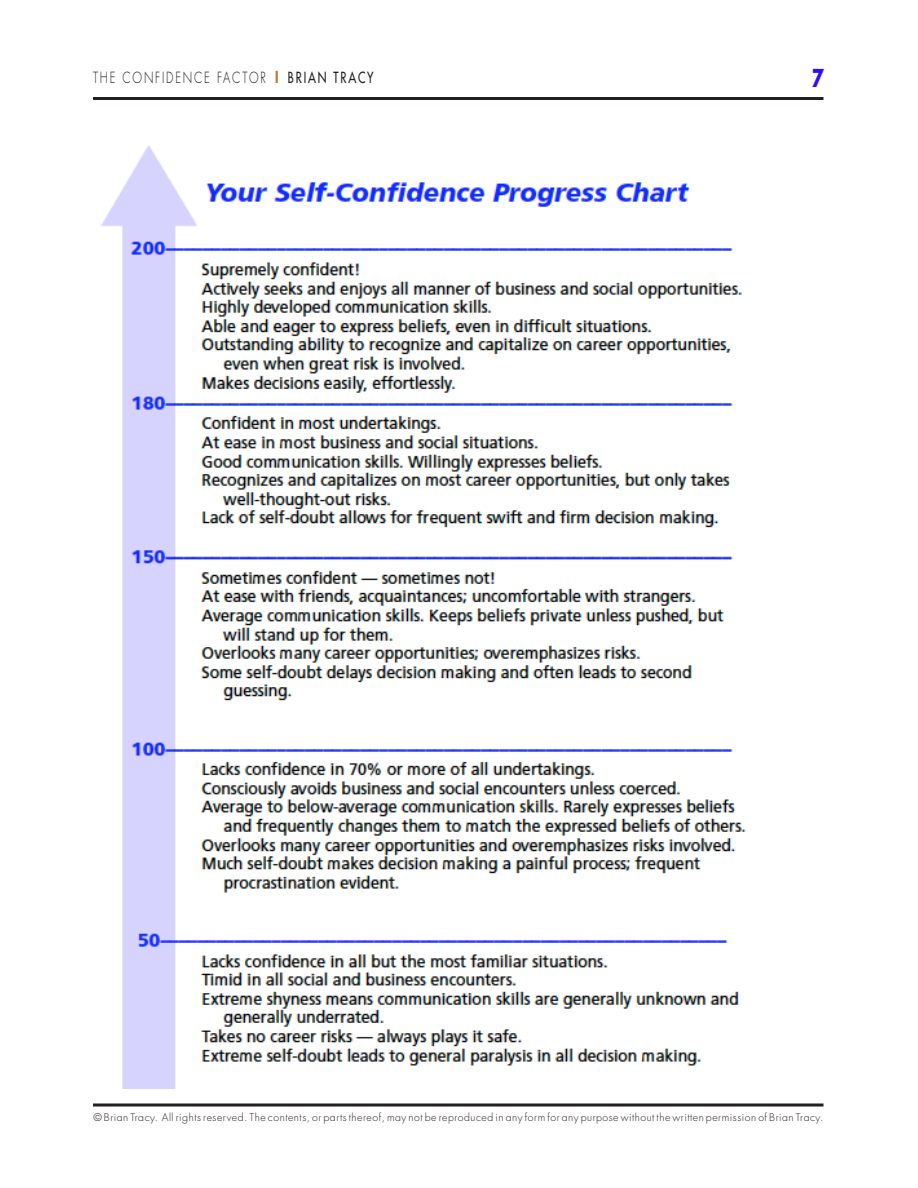
<style>
.page{position:relative;width:918px;height:1188px;background:#fff}
.page>*{position:absolute;margin:0;border:0;box-sizing:border-box;transform-origin:0 0}
.t1{font:700 24px "Futura";color:#2d0dfe;scale:.75 1}
.t2{font:300 15px "Futura";letter-spacing:.16em;color:#231f20;scale:.75 1}
.t3{font:300 10.35px "Futura";letter-spacing:.05em;color:#231f20}
.s1{font-weight:800;color:#c37d25}
.s2{font-weight:400}
</style>
<div class="page">
<hr style="left:93px;top:97px;width:731px;height:3px;background:#231f20">
<hr style="left:93px;top:1104px;width:731px;height:3px;background:#231f20">
<img style="left:101px;top:145px;width:645px;height:944px">
<h2 class="t2" style="left:93px;top:68px;width:376px">THE CONFIDENCE FACTOR <span class="s1">|</span> <span class="s2">BRIAN TRACY</span></h2>
<h1 class="t1" style="left:812px;top:61px;width:18px">7</h1>
<p class="t3" style="left:93px;top:1110px;width:732px">© Brian Tracy. All rights reserved. The contents, or parts thereof, may not be reproduced in any form for any purpose without the written permission of Brian Tracy.</p>
</div>
